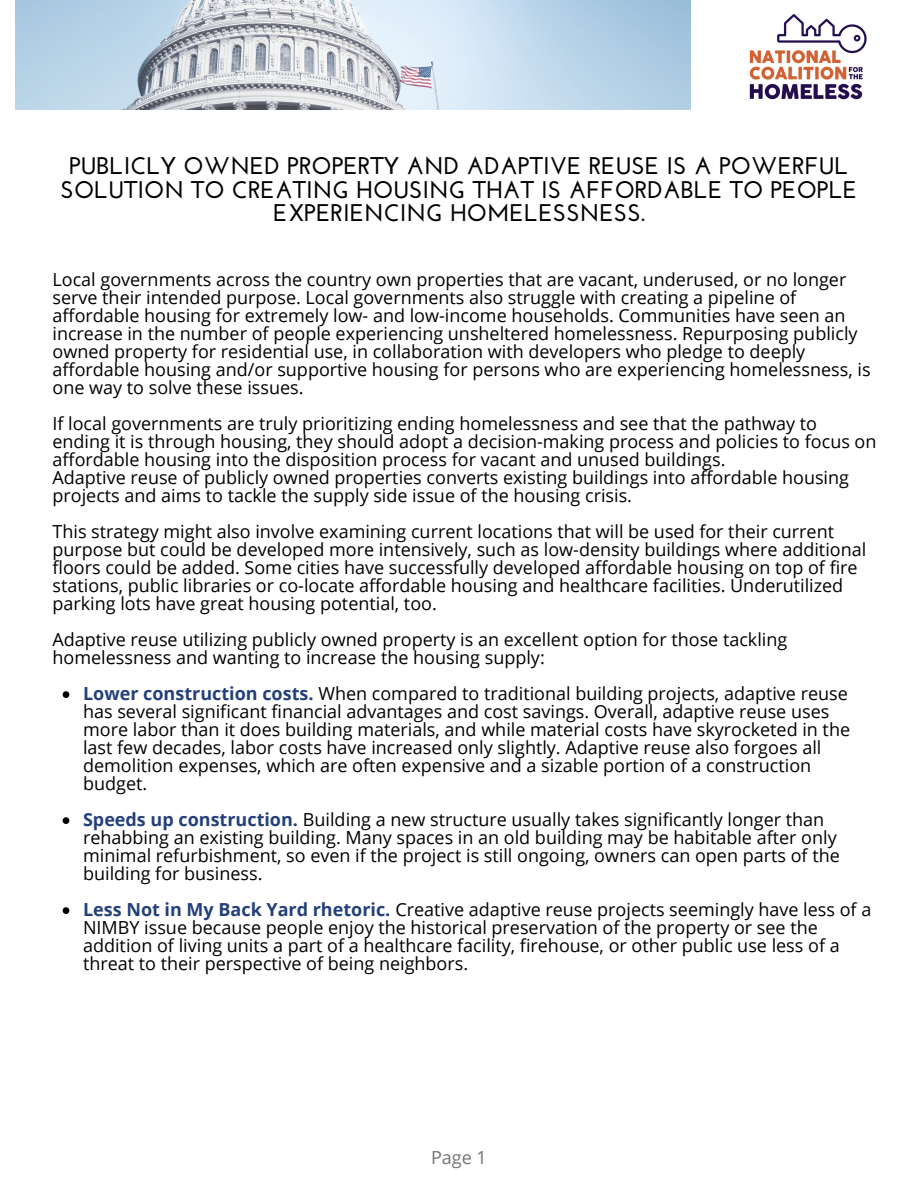
<style>
.page{position:relative;width:918px;height:1188px;background:#fff}
.page>*{position:absolute;margin:0;border:0;box-sizing:border-box;transform-origin:0 0}
.t1{font:700 24px/23.7px "Josefin Sans";color:#000;text-align:center}
.t2{font:18px/18px "Open Sans";color:#000}
.t3{font:18px "Open Sans";color:#737373}
.s1{font-weight:700;color:#24407a}
</style>
<div class="page">
<img style="left:15px;top:0;width:675px;height:109px">
<img style="left:749px;top:14px;width:118px;height:86px">
<svg style="left:63px;top:691px;width:6px;height:7px"></svg>
<svg style="left:63px;top:817px;width:6px;height:7px"></svg>
<svg style="left:63px;top:907px;width:6px;height:7px"></svg>
<h1 class="t1" style="left:61px;top:156px;width:798px">PUBLICLY OWNED PROPERTY AND ADAPTIVE REUSE IS A POWERFUL<br>SOLUTION TO CREATING HOUSING THAT IS AFFORDABLE TO PEOPLE<br>EXPERIENCING HOMELESSNESS.</h1>
<p class="t2" style="left:53px;top:270px;width:820px">Local governments across the country own properties that are vacant, underused, or no longer serve their intended purpose. Local governments also struggle with creating a pipeline of affordable housing for extremely low- and low-income households. Communities have seen an increase in the number of people experiencing unsheltered homelessness. Repurposing publicly owned property for residential use, in collaboration with developers who pledge to deeply affordable housing and/or supportive housing for persons who are experiencing homelessness, is one way to solve these issues.</p>
<p class="t2" style="left:53px;top:414px;width:826px">If local governments are truly prioritizing ending homelessness and see that the pathway to ending it is through housing, they should adopt a decision-making process and policies to focus on affordable housing into the disposition process for vacant and unused buildings.<br>Adaptive reuse of publicly owned properties converts existing buildings into affordable housing projects and aims to tackle the supply side issue of the housing crisis.</p>
<p class="t2" style="left:53px;top:522px;width:815px">This strategy might also involve examining current locations that will be used for their current purpose but could be developed more intensively, such as low-density buildings where additional floors could be added. Some cities have successfully developed affordable housing on top of fire stations, public libraries or co-locate affordable housing and healthcare facilities. Underutilized parking lots have great housing potential, too.</p>
<p class="t2" style="left:53px;top:630px;width:736px">Adaptive reuse utilizing publicly owned property is an excellent option for those tackling homelessness and wanting to increase the housing supply:</p>
<p class="t2" style="left:83px;top:684px;width:769px"><span class="s1">Lower construction costs.</span> When compared to traditional building projects, adaptive reuse has several significant financial advantages and cost savings. Overall, adaptive reuse uses more labor than it does building materials, and while material costs have skyrocketed in the last few decades, labor costs have increased only slightly. Adaptive reuse also forgoes all demolition expenses, which are often expensive and a sizable portion of a construction budget.</p>
<p class="t2" style="left:83px;top:810px;width:758px"><span class="s1">Speeds up construction.</span> Building a new structure usually takes significantly longer than rehabbing an existing building. Many spaces in an old building may be habitable after only minimal refurbishment, so even if the project is still ongoing, owners can open parts of the building for business.</p>
<p class="t2" style="left:83px;top:900px;width:790px"><span class="s1">Less Not in My Back Yard rhetoric.</span> Creative adaptive reuse projects seemingly have less of a NIMBY issue because people enjoy the historical preservation of the property or see the addition of living units a part of a healthcare facility, firehouse, or other public use less of a threat to their perspective of being neighbors.</p>
<p class="t3" style="left:431px;top:1145px;width:57px">Page 1</p>
</div>
